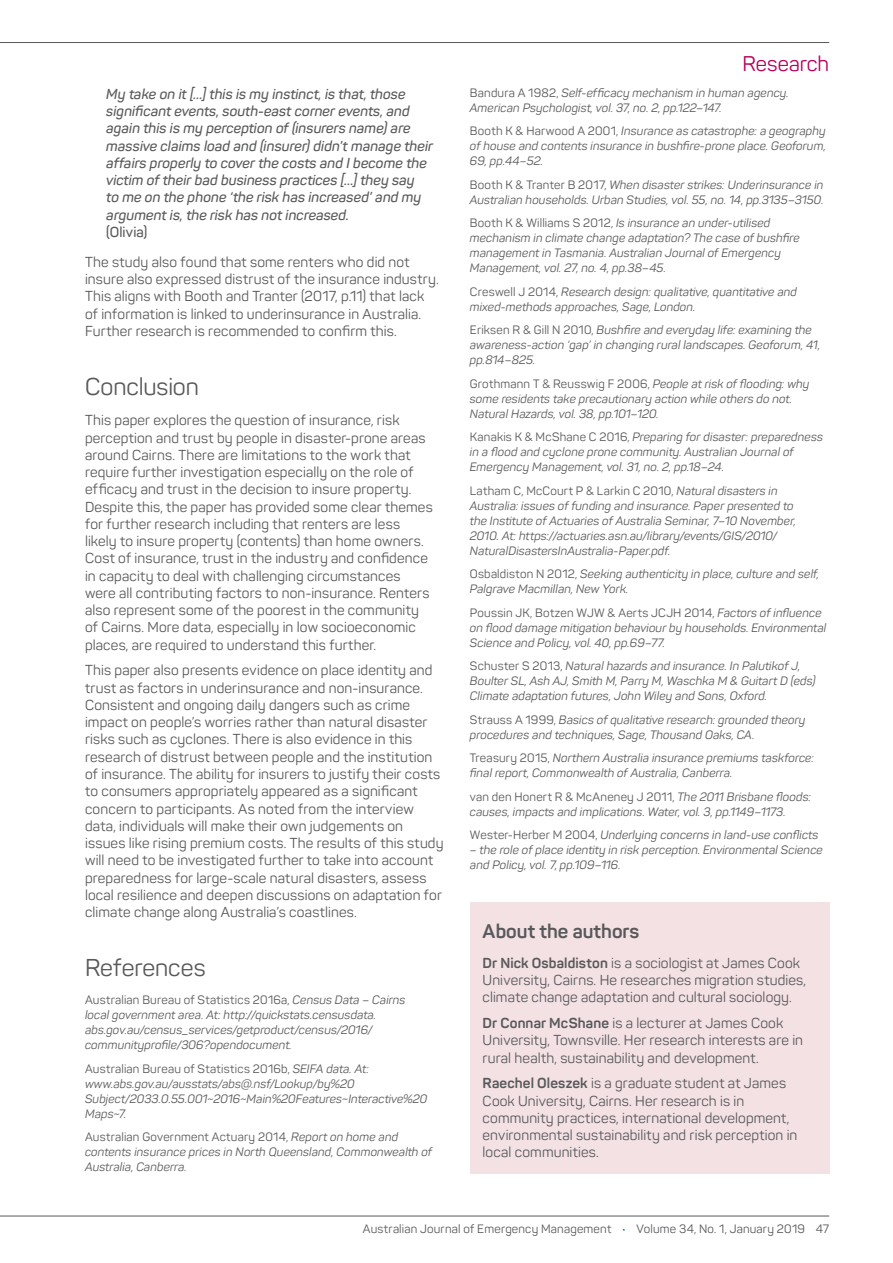
<style>
.page{position:relative;width:893px;height:1263px;background:#fff}
.page>*{position:absolute;margin:0;border:0;box-sizing:border-box;transform-origin:0 0}
.t1{font:24px "Panton";letter-spacing:-.005em;color:#58595b}
.t2{font:21px "Panton";color:#b6005f}
.t3{font:700 19.5px "Panton";color:#58595b}
.t4{font:14.25px/17.2px "Panton";letter-spacing:.01em;color:#58595b}
.t5{font:italic 600 14.25px/17.2px "Panton";letter-spacing:.005em;color:#58595b}
.t6{font:600 14.25px "Panton";letter-spacing:.01em;color:#58595b}
.t7{font:italic 12px/15px "Panton";letter-spacing:.01em;color:#58595b}
.t8{font:12px "Panton";letter-spacing:.015em;color:#58595b}
.s1{font-style:normal}
.s2{font-weight:700}
.s3{color:#005e87}
</style>
<div class="page">
<hr style="left:0;top:42px;width:829px;height:1px;background:#58595b">
<hr style="left:0;top:1216px;width:829px;height:1px;background:#58595b">
<div style="left:470px;top:902px;width:359px;height:53px;background:#f3e1e4"></div>
<div style="left:470px;top:937px;width:359px;height:81px;background:#f3e1e4"></div>
<div style="left:470px;top:997px;width:359px;height:82px;background:#f3e1e4"></div>
<div style="left:470px;top:1057px;width:359px;height:116px;background:#f3e1e4"></div>
<p class="t5" style="left:106px;top:85px;width:328px">My take on it […] this is my instinct, is that, those significant events, south-east corner events, and again this is my perception of (insurers name) are massive claims load and (insurer) didn’t manage their affairs properly to cover the costs and I become the victim of their bad business practices […] they say<br>to me on the phone ‘the risk has increased’ and my argument is, the risk has not increased.</p>
<p class="t6" style="left:106px;top:223px;width:43px">(Olivia)</p>
<p class="t4" style="left:85px;top:253px;width:355px">The study also found that some renters who did not insure also expressed distrust of the insurance industry.<br>This aligns with Booth and Tranter (2017, p.11) that lack of information is linked to underinsurance in Australia.<br>Further research is recommended to confirm this.</p>
<h1 class="t1" style="left:85px;top:372px;width:115px">Conclusion</h1>
<p class="t4" style="left:85px;top:412px;width:349px">This paper explores the question of insurance, risk perception and trust by people in disaster-prone areas around Cairns. There are limitations to the work that require further investigation especially on the role of efficacy and trust in the decision to insure property.<br>Despite this, the paper has provided some clear themes for further research including that renters are less likely to insure property (contents) than home owners.<br>Cost of insurance, trust in the industry and confidence in capacity to deal with challenging circumstances were all contributing factors to non-insurance. Renters also represent some of the poorest in the community of Cairns. More data, especially in low socioeconomic places, are required to understand this further.</p>
<p class="t4" style="left:85px;top:662px;width:360px">This paper also presents evidence on place identity and trust as factors in underinsurance and non-insurance.<br>Consistent and ongoing daily dangers such as crime impact on people’s worries rather than natural disaster risks such as cyclones. There is also evidence in this research of distrust between people and the institution of insurance. The ability for insurers to justify their costs to consumers appropriately appeared as a significant concern to participants. As noted from the interview data, individuals will make their own judgements on issues like rising premium costs. The results of this study will need to be investigated further to take into account preparedness for large-scale natural disasters, assess local resilience and deepen discussions on adaptation for climate change along Australia’s coastlines.</p>
<h1 class="t1" style="left:85px;top:953px;width:122px">References</h1>
<p class="t7" style="left:85px;top:992px;width:322px"><span class="s1">Australian Bureau of Statistics 2016a,</span> Census Data – Cairns local government area. At: http://quickstats.censusdata. abs.gov.au/census_services/getproduct/census/2016/ communityprofile/306?opendocument.</p>
<p class="t7" style="left:85px;top:1061px;width:344px"><span class="s1">Australian Bureau of Statistics 2016b,</span> SEIFA data. At: www.abs.gov.au/ausstats/abs@.nsf/Lookup/by%20<br>Subject/2033.0.55.001~2016~Main%20Features~Interactive%20<br>Maps~7.</p>
<p class="t7" style="left:85px;top:1129px;width:348px"><span class="s1">Australian Government Actuary 2014,</span> Report on home and contents insurance prices in North Queensland, Commonwealth of<br>Australia, Canberra.</p>
<h2 class="t2" style="left:742px;top:51px;width:88px">Research</h2>
<p class="t7" style="left:470px;top:85px;width:320px"><span class="s1">Bandura A 1982,</span> Self-efficacy mechanism in human agency.<br>American Psychologist, vol. 37, no. 2, pp.122–147.</p>
<p class="t7" style="left:470px;top:123px;width:357px;text-align:justify"><span class="s1">Booth K &amp; Harwood A 2001,</span> Insurance as catastrophe: a geography of house and contents insurance in bushfire-prone place. Geoforum, 69, pp.44–52.</p>
<p class="t7" style="left:470px;top:177px;width:355px"><span class="s1">Booth K &amp; Tranter B 2017,</span> When disaster strikes: Underinsurance in<br>Australian households. Urban Studies, vol. 55, no. 14, pp.3135–3150.</p>
<p class="t7" style="left:470px;top:215px;width:331px"><span class="s1">Booth K &amp; Williams S 2012,</span> Is insurance an under-utilised mechanism in climate change adaptation? The case of bushfire management in Tasmania. Australian Journal of Emergency Management, vol. 27, no. 4, pp.38–45.</p>
<p class="t7" style="left:470px;top:284px;width:329px"><span class="s1">Creswell J 2014,</span> Research design: qualitative, quantitative and mixed-methods approaches, Sage, London.</p>
<p class="t7" style="left:470px;top:322px;width:352px"><span class="s1">Eriksen R &amp; Gill N 2010,</span> Bushfire and everyday life: examining the awareness-action ‘gap’ in changing rural landscapes. Geoforum, 41, pp.814–825.</p>
<p class="t7" style="left:470px;top:376px;width:341px"><span class="s1">Grothmann T &amp; Reusswig F 2006,</span> People at risk of flooding: why some residents take precautionary action while others do not.<br>Natural Hazards, vol. 38, pp.101–120.</p>
<p class="t7" style="left:470px;top:429px;width:355px"><span class="s1">Kanakis K &amp; McShane C 2016,</span> Preparing for disaster: preparedness in a flood and cyclone prone community. Australian Journal of<br>Emergency Management, vol. 31, no. 2, pp.18–24.</p>
<p class="t7" style="left:470px;top:483px;width:327px"><span class="s1">Latham C, McCourt P &amp; Larkin C 2010,</span> Natural disasters in Australia: issues of funding and insurance. Paper presented to the Institute of Actuaries of Australia Seminar, 7–10 November, 2010. At: https://actuaries.asn.au/library/events/GIS/2010/ NaturalDisastersInAustralia-Paper.pdf.</p>
<p class="t7" style="left:470px;top:566px;width:351px"><span class="s1">Osbaldiston N 2012,</span> Seeking authenticity in place, culture and self,<br>Palgrave Macmillan, New York.</p>
<p class="t7" style="left:470px;top:605px;width:358px"><span class="s1">Poussin JK, Botzen WJW &amp; Aerts JCJH 2014,</span> Factors of influence on flood damage mitigation behaviour by households. Environmental<br>Science and Policy, vol. 40, pp.69–77.</p>
<p class="t7" style="left:470px;top:658px;width:347px"><span class="s1">Schuster S 2013,</span> Natural hazards and insurance. In Palutikof J,<br>Boulter SL, Ash AJ, Smith M, Parry M, Waschka M &amp; Guitart D (eds)<br>Climate adaptation futures, John Wiley and Sons, Oxford.</p>
<p class="t7" style="left:470px;top:712px;width:337px"><span class="s1">Strauss A 1999,</span> Basics of qualitative research: grounded theory procedures and techniques, Sage, Thousand Oaks, CA.</p>
<p class="t7" style="left:470px;top:750px;width:346px"><span class="s1">Treasury 2015,</span> Northern Australia insurance premiums taskforce: final report, Commonwealth of Australia, Canberra.</p>
<p class="t7" style="left:470px;top:789px;width:343px"><span class="s1">van den Honert R &amp; McAneney J 2011,</span> The 2011 Brisbane floods: causes, impacts and implications. Water, vol. 3, pp.1149–1173.</p>
<p class="t7" style="left:470px;top:827px;width:350px"><span class="s1">Wester-Herber M 2004,</span> Underlying concerns in land-use conflicts</p>
<p class="t7" style="left:470px;top:842px;width:355px">– the role of place identity in risk perception. Environmental Science and Policy, vol. 7, pp.109–116.</p>
<h3 class="t3" style="left:483px;top:919px;width:158px">About the authors</h3>
<p class="t4" style="left:483px;top:954px;width:325px"><span class="s2">Dr Nick Osbaldiston</span> is a sociologist at James Cook<br>University, Cairns. He researches migration studies, climate change adaptation and cultural sociology.</p>
<p class="t4" style="left:483px;top:1014px;width:322px"><span class="s2">Dr Connar McShane</span> is a lecturer at James Cook<br>University, Townsville. Her research interests are in rural health, sustainability and development.</p>
<p class="t4" style="left:483px;top:1075px;width:316px"><span class="s2">Raechel Oleszek</span> is a graduate student at James Cook University, Cairns. Her research is in community practices, international development, environmental sustainability and risk perception in local communities.</p>
<p class="t8" style="left:363px;top:1221px;width:468px">Australian Journal of Emergency Management <span class="s3">•</span> Volume 34, No. 1, January 2019 47</p>
</div>
